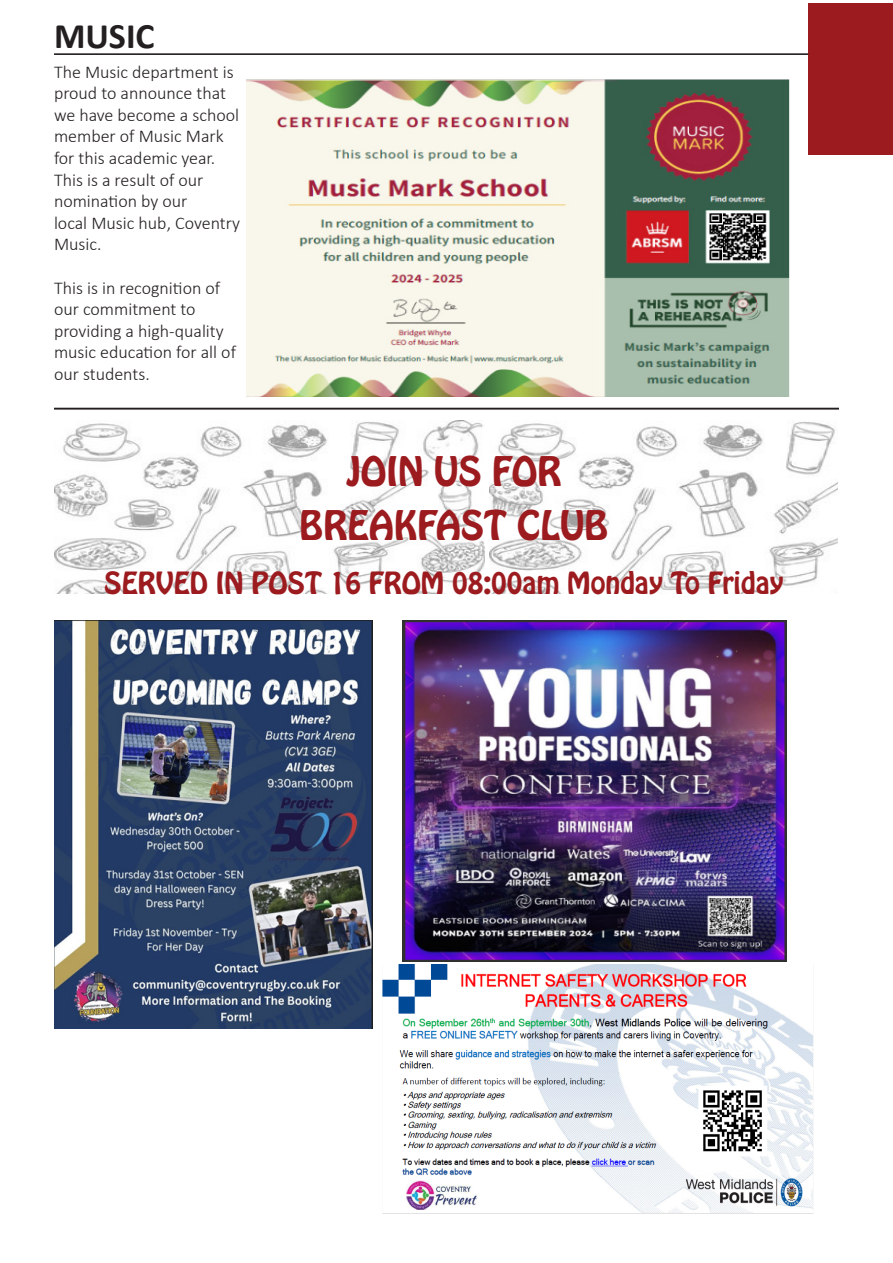
<style>
.page{position:relative;width:893px;height:1263px;background:#fff}
.page>*{position:absolute;margin:0;border:0;box-sizing:border-box;transform-origin:0 0}
.t1{font:36px "Hobo Std";color:#9c1b1f}
.Paragraph_Style3_-_Left_Indent__0__Left_{font:700 36px "Calibri";color:#231f20}
.t2{font:27px "Hobo Std";color:#9c1b1f}
.Paragraph_Style3_-_Left_Indent__0__Left_-2{font:300 18px/21.6px "Calibri";color:#231f20}
</style>
<div class="page">
<div style="left:808px;top:4px;width:85px;height:151px;background:#9c1b1f"></div>
<hr style="left:54px;top:53px;width:754px;height:2px;background:#231f20">
<hr style="left:54px;top:408px;width:785px;height:2px;background:#231f20">
<img style="left:403px;top:621px;width:384px;height:340px">
<img style="left:382px;top:964px;width:431px;height:250px">
<img style="left:247px;top:79px;width:543px;height:318px">
<img style="left:54px;top:621px;width:318px;height:407px">
<img style="left:54px;top:420px;width:430px;height:173px">
<img style="left:490px;top:422px;width:347px;height:171px">
<p class="Paragraph_Style3_-_Left_Indent__0__Left_" style="left:54px;top:10px;width:102px">MUSIC</p>
<p class="Paragraph_Style3_-_Left_Indent__0__Left_-2" style="left:54px;top:61px;width:187px">The Music department is proud to announce that we have become a school member of Music Mark</p>
<p class="Paragraph_Style3_-_Left_Indent__0__Left_-2" style="left:54px;top:147px;width:163px">for this academic year.<br>This is a result of our</p>
<p class="Paragraph_Style3_-_Left_Indent__0__Left_-2" style="left:54px;top:190px;width:135px">nomination by our</p>
<p class="Paragraph_Style3_-_Left_Indent__0__Left_-2" style="left:54px;top:212px;width:187px">local Music hub, Coventry<br>Music.</p>
<p class="Paragraph_Style3_-_Left_Indent__0__Left_-2" style="left:54px;top:277px;width:168px">This is in recognition of our commitment to</p>
<p class="Paragraph_Style3_-_Left_Indent__0__Left_-2" style="left:54px;top:320px;width:184px">providing a high-quality music education for all of our students.</p>
<p class="t1" style="left:346px;top:446px;width:216px">JOIN US FOR</p>
<p class="t1" style="left:300px;top:500px;width:310px">BREAKFAST CLUB</p>
<p class="t2" style="left:104px;top:564px;width:681px">SERVED IN POST 16 FROM 08:00am Monday To Friday</p>
</div>
